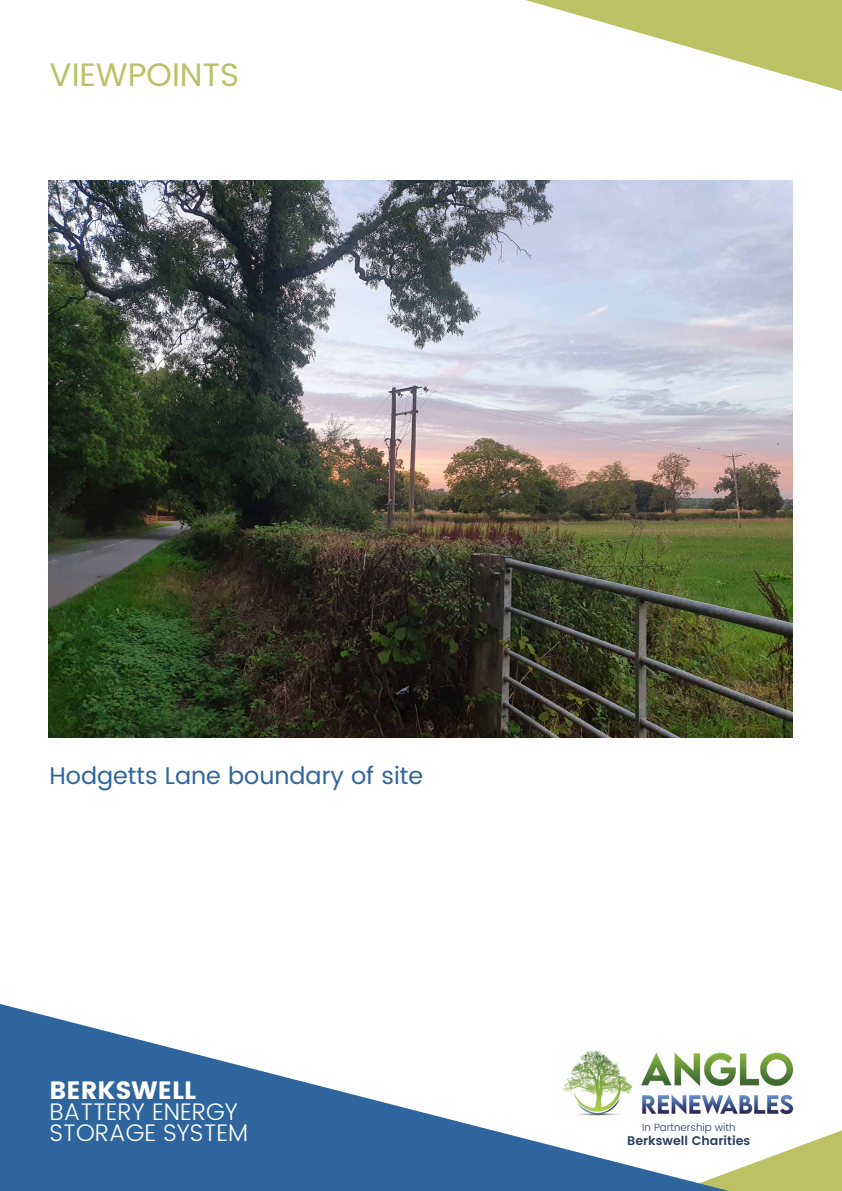
<style>
.page{position:relative;width:842px;height:1191px;background:#fff}
.page>*{position:absolute;margin:0;border:0;box-sizing:border-box;transform-origin:0 0}
.t1{font:32.5px "Poppins";color:#bac265}
.t2{font:25px "Poppins";color:#fff}
.t3{font:24px "Poppins";color:#2e659c}
.t4{font:300 24px/21px "Poppins";color:#fff}
.t5{font:600 12.5px "Poppins";color:#293b5e}
.t6{font:300 10.5px "Poppins";color:#293b5e}
</style>
<div class="page">
<svg style="left:729px;top:1130px;width:113px;height:61px"></svg>
<svg style="left:0;top:1004px;width:729px;height:187px;fill:#2e659c"></svg>
<svg style="left:526px;top:0;width:316px;height:91px"></svg>
<img style="left:49px;top:181px;width:743px;height:556px">
<img style="left:559px;top:1046px;width:236px;height:72px">
<h1 class="t1" style="left:50px;top:51px;width:191px">VIEWPOINTS</h1>
<p class="t3" style="left:50px;top:758px;width:375px">Hodgetts Lane boundary of site</p>
<p class="t2" style="left:50px;top:1075px;width:148px">BERKSWELL</p>
<p class="t4" style="left:50px;top:1101px;width:200px">BATTERY ENERGY<br>STORAGE SYSTEM</p>
<p class="t6" style="left:642px;top:1119px;width:95px">In Partnership with</p>
<p class="t5" style="left:627px;top:1131px;width:125px">Berkswell Charities</p>
</div>
